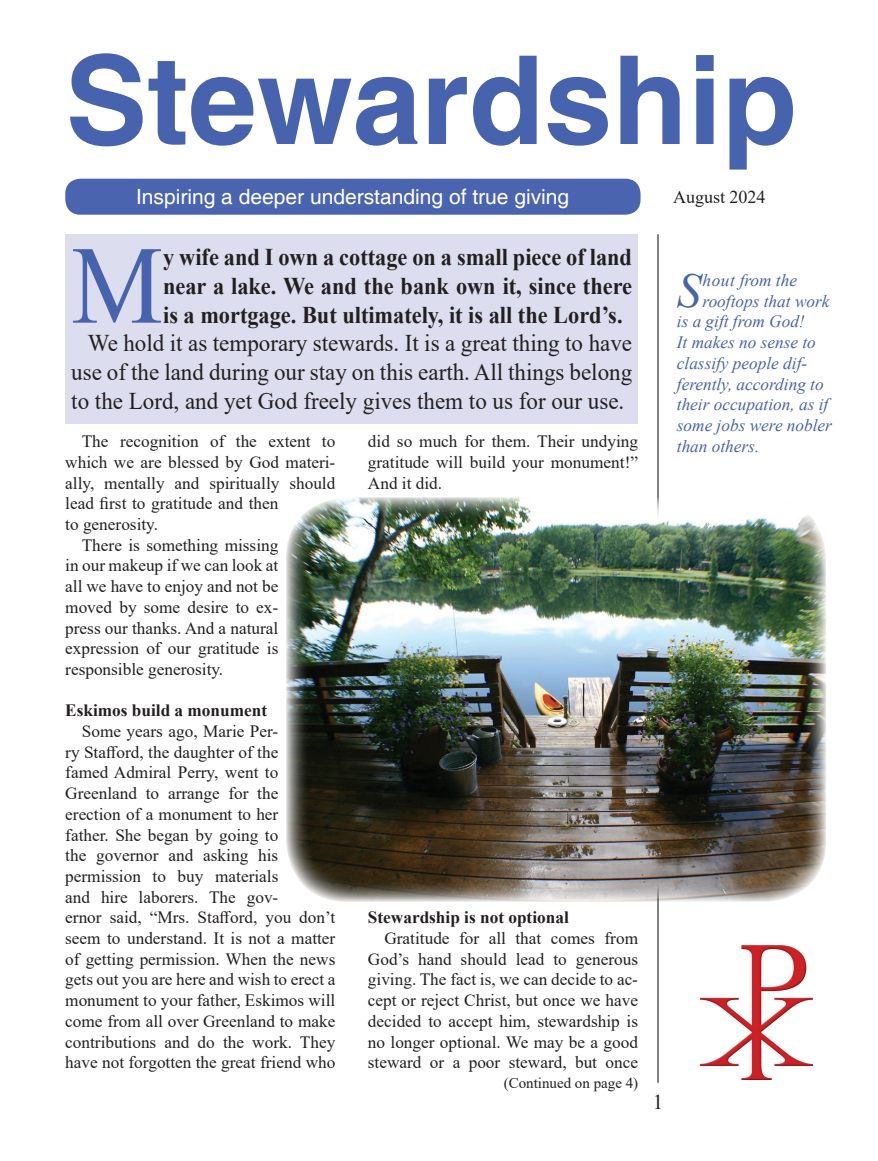
<style>
.page{position:relative;width:878px;height:1161px;background:#fff}
.page>*{position:absolute;margin:0;border:0;box-sizing:border-box;transform-origin:0 0}
.t1{font:700 123px "Helvetica";color:#4863ae}
.t2{font:111px "Times New Roman";color:#4863ae;scale:.93 1}
.t3{font:italic 48.45px "Times New Roman";color:#4863ae}
.t4{font:24px/28.8px "Times New Roman";color:#231f20;text-align:justify;scale:.96 1}
.t5{font:700 24px/28.8px "Times New Roman";color:#231f20;text-align:justify;scale:.93 1}
.t6{font:21px "Helvetica";color:#fff}
.t7{font:21px "Times New Roman";color:#231f20}
.t8{font:18px "Times New Roman";color:#231f20}
.t9{font:17.25px/20.7px "Times New Roman";color:#231f20;text-align:justify}
.t10{font:italic 17.25px "Times New Roman";color:#4863ae}
.t11{font:700 17.25px "Times New Roman";color:#231f20}
.t12{font:15px "Times New Roman";color:#231f20}
</style>
<div class="page">
<div style="left:65px;top:179px;width:575px;height:36px;background:#4b64af;border-radius:15px"></div>
<hr style="left:657px;top:235px;width:1px;height:847px;background:#231f20">
<div style="left:65px;top:234px;width:573px;height:190px;background:#dcdeef"></div>
<img style="left:700px;top:945px;width:112px;height:135px">
<img style="left:286px;top:497px;width:540px;height:405px">
<h1 class="t1" style="left:65px;top:26px;width:733px">Stewardship</h1>
<p class="t6" style="left:136px;top:184px;width:435px">Inspiring a deeper understanding of true giving</p>
<p class="t8" style="left:673px;top:184px;width:94px">August 2024</p>
<h2 class="t2" style="left:71px;top:207px;width:100px">M</h2>
<h3 class="t5" style="left:163px;top:242px;width:506px">y wife and I own a cottage on a small piece of land near a lake. We and the bank own it, since there is a mortgage. But ultimately, it is all the Lord’s.</h3>
<h3 class="t4" style="left:71px;top:328px;width:585px;text-indent:16px">We hold it as temporary stewards. It is a great thing to have use of the land during our stay on this earth. All things belong to the Lord, and yet God freely gives them to us for our use.</h3>
<p class="t9" style="left:82px;top:431px;width:255px">The recognition of the extent to</p>
<p class="t9" style="left:65px;top:451px;width:271px">which we are blessed by God materi-</p>
<p class="t9" style="left:65px;top:472px;width:272px">ally, mentally and spiritually should</p>
<p class="t9" style="left:65px;top:493px;width:215px">lead first to gratitude and then</p>
<p class="t9" style="left:65px;top:513px;width:94px">to generosity.</p>
<p class="t9" style="left:82px;top:534px;width:198px">There is something missing</p>
<p class="t9" style="left:65px;top:555px;width:215px">in our makeup if we can look at</p>
<p class="t9" style="left:65px;top:576px;width:215px">all we have to enjoy and not be</p>
<p class="t9" style="left:65px;top:596px;width:214px">moved by some desire to ex-</p>
<p class="t9" style="left:65px;top:617px;width:214px">press our thanks. And a natural</p>
<p class="t9" style="left:65px;top:638px;width:215px">expression of our gratitude is</p>
<p class="t9" style="left:65px;top:658px;width:159px">responsible generosity.</p>
<p class="t11" style="left:65px;top:698px;width:203px">Eskimos build a monument</p>
<p class="t9" style="left:65px;top:720px;width:272px;text-align:left;text-indent:17px">Some years ago, Marie Per-<br>ry Stafford, the daughter of the<br>famed Admiral Perry, went to<br>Greenland to arrange for the erection of a monument to her<br>father. She began by going to<br>the governor and asking his permission to buy materials<br>and hire laborers. The gov-<br>ernor said, “Mrs. Stafford, you don’t seem to understand. It is not a matter of getting permission. When the news gets out you are here and wish to erect a monument to your father, Eskimos will come from all over Greenland to make contributions and do the work. They have not forgotten the great friend who</p>
<p class="t9" style="left:368px;top:431px;width:272px">did so much for them. Their undying gratitude will build your monument!” And it did.</p>
<p class="t11" style="left:368px;top:905px;width:202px">Stewardship is not optional</p>
<p class="t9" style="left:368px;top:927px;width:272px;text-indent:17px">Gratitude for all that comes from God’s hand should lead to generous giving. The fact is, we can decide to ac&shy;cept or reject Christ, but once we have decided to accept him, stewardship is no longer optional. We may be a good steward or a poor steward, but once</p>
<p class="t12" style="left:503px;top:1072px;width:136px">(Continued on page 4)</p>
<h3 class="t3" style="left:676px;top:257px;width:26px">S</h3>
<p class="t10" style="left:702px;top:268px;width:96px">hout from the</p>
<p class="t10" style="left:702px;top:289px;width:128px">rooftops that work</p>
<p class="t10" style="left:676px;top:310px;width:129px">is a gift from God!</p>
<p class="t10" style="left:676px;top:330px;width:140px">It makes no sense to</p>
<p class="t10" style="left:676px;top:351px;width:132px">classify people dif-</p>
<p class="t10" style="left:676px;top:372px;width:148px">ferently, according to</p>
<p class="t10" style="left:676px;top:393px;width:153px">their occupation, as if</p>
<p class="t10" style="left:676px;top:413px;width:157px">some jobs were nobler</p>
<p class="t10" style="left:676px;top:434px;width:84px">than others.</p>
<p class="t7" style="left:652px;top:1087px;width:12px">1</p>
</div>
